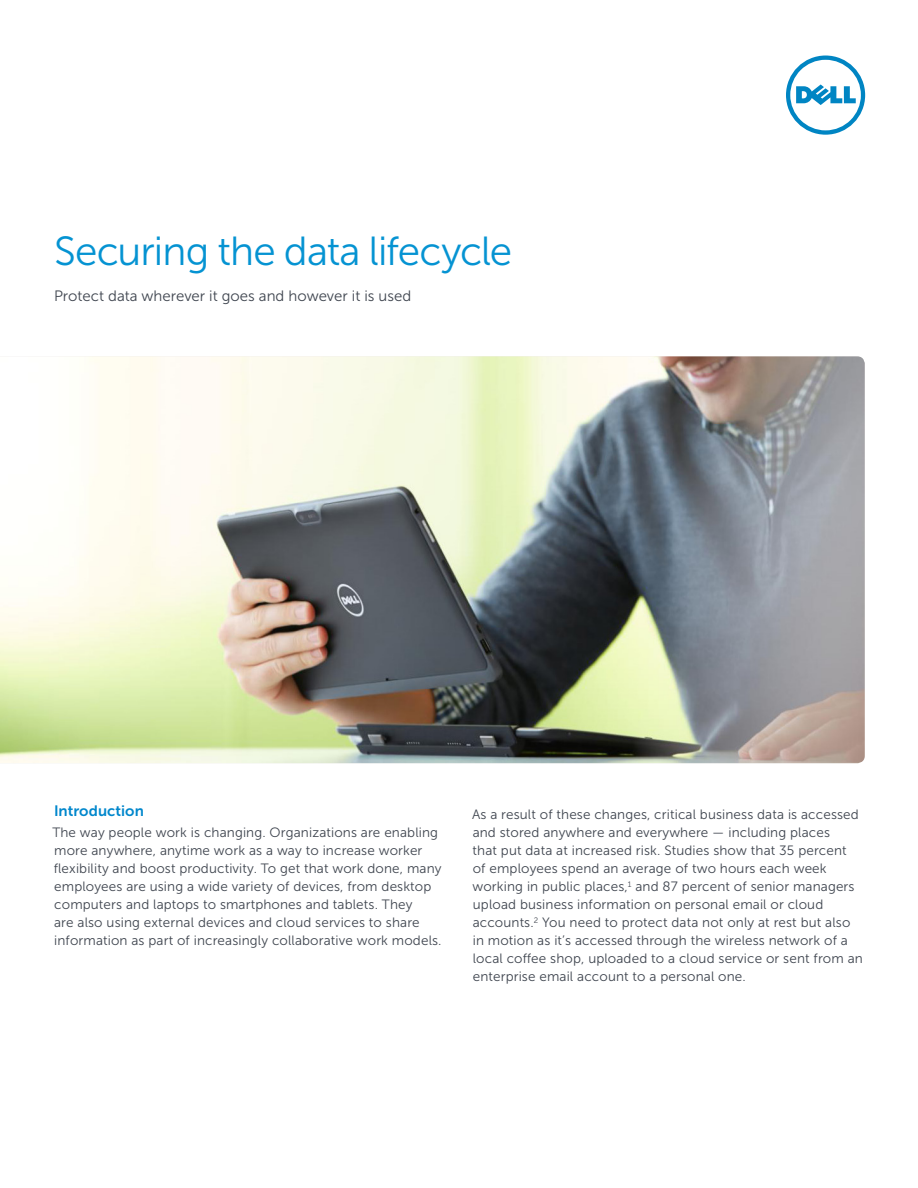
<style>
.page{position:relative;width:918px;height:1188px;background:#fff}
.page>*{position:absolute;margin:0;border:0;box-sizing:border-box;transform-origin:0 0}
.t1{font:40.5px "Museo Sans For Dell 300";letter-spacing:-.025em;color:#0593d2}
.t2{font:15px "Museo Sans For Dell 300";color:#3f454f}
.t3{font:15px "Museo Sans For Dell 700";letter-spacing:.005em;color:#0087cc}
.t4{font:13.5px/18px "Museo Sans For Dell 300";letter-spacing:.01em;color:#3f454f}
</style>
<div class="page">
<svg style="left:786px;top:56px;width:79px;height:79px"></svg>
<img style="left:0;top:356px;width:865px;height:407px">
<h1 class="t1" style="left:54px;top:230px;width:460px">Securing the data lifecycle</h1>
<p class="t2" style="left:54px;top:288px;width:359px">Protect data wherever it goes and however it is used</p>
<p class="t3" style="left:54px;top:802px;width:91px">Introduction</p>
<p class="t4" style="left:52px;top:823px;width:391px">The way people work is changing. Organizations are enabling more anywhere, anytime work as a way to increase worker flexibility and boost productivity. To get that work done, many employees are using a wide variety of devices, from desktop computers and laptops to smartphones and tablets. They<br>are also using external devices and cloud services to share information as part of increasingly collaborative work models.</p>
<p class="t4" style="left:472px;top:805px;width:392px">As a result of these changes, critical business data is accessed and stored anywhere and everywhere — including places<br>that put data at increased risk. Studies show that 35 percent<br>of employees spend an average of two hours each week working in public places,<sup>1</sup> and 87 percent of senior managers upload business information on personal email or cloud accounts.<sup>2</sup> You need to protect data not only at rest but also in motion as it’s accessed through the wireless network of a local coffee shop, uploaded to a cloud service or sent from an enterprise email account to a personal one.</p>
</div>
